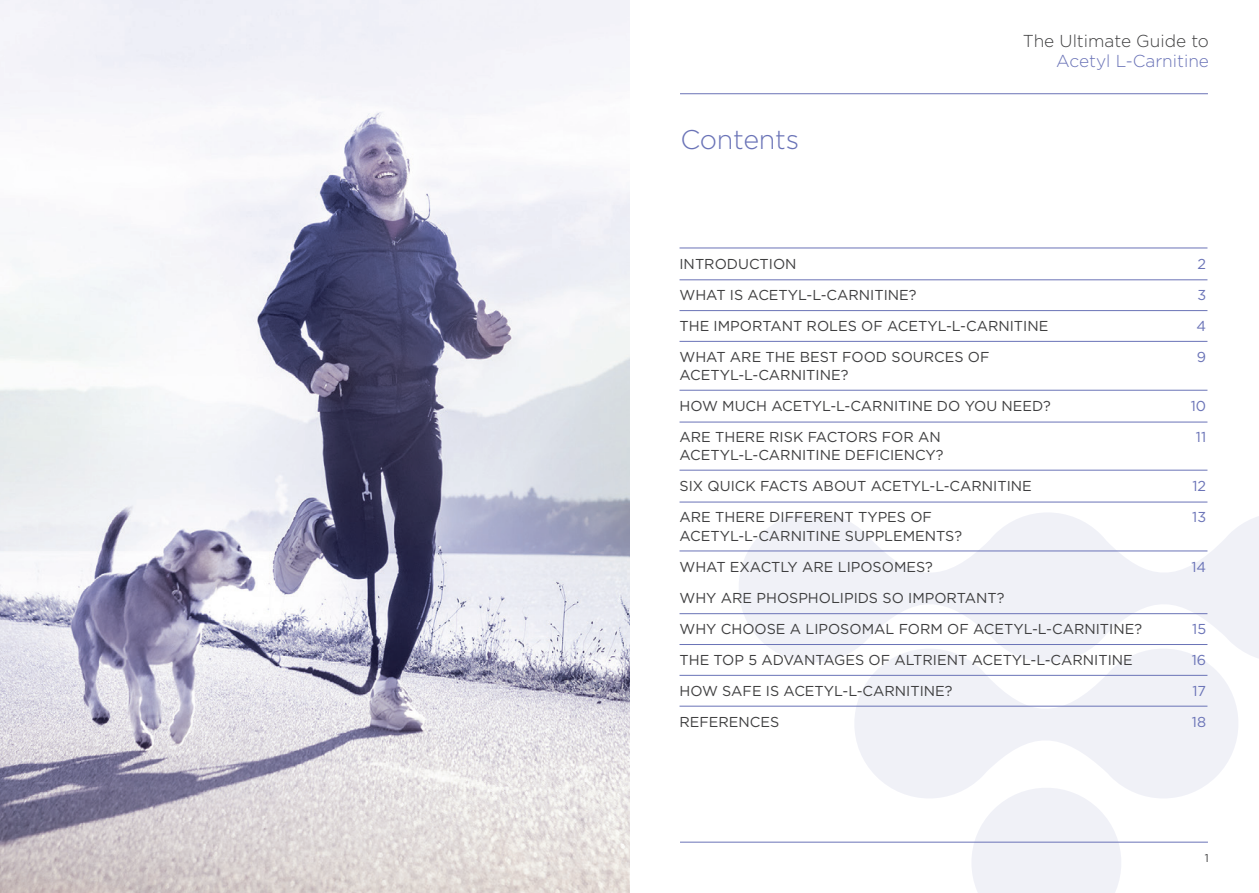
<style>
.page{position:relative;width:1259px;height:893px;background:#fff}
.page>*{position:absolute;margin:0;border:0;box-sizing:border-box;transform-origin:0 0}
.t1{font:300 27px "Gotham";letter-spacing:-.01em;color:#6a73b7}
.t2{font:300 17.25px "Gotham";color:#3e3e3f}
.t3{font:300 17.25px "Gotham";color:#6a73b7}
.t4{font:14.4px/31px "Gotham";color:#3e3e3f}
.t5{font:14.4px "Gotham";color:#6a73b7}
.t6{font:11.25px "Gotham";color:#3e3e3f}
</style>
<div class="page">
<hr style="left:680px;top:842px;width:528px;height:1px;background:#6a73b7">
<hr style="left:680px;top:93px;width:528px;height:1px;background:#6a73b7">
<svg style="left:737px;top:513px;width:522px;height:149px;fill:#f0f1f7"></svg>
<svg style="left:847px;top:641px;width:398px;height:157px;fill:#f0f1f7"></svg>
<svg style="left:964px;top:780px;width:164px;height:113px"></svg>
<hr style="left:679px;top:422px;width:528px;height:1px;background:#6a73b7">
<hr style="left:679px;top:341px;width:528px;height:1px;background:#6a73b7">
<hr style="left:679px;top:390px;width:528px;height:1px;background:#6a73b7">
<hr style="left:679px;top:248px;width:528px;height:1px;background:#6a73b7">
<hr style="left:679px;top:280px;width:528px;height:1px;background:#6a73b7">
<hr style="left:679px;top:310px;width:528px;height:1px;background:#6a73b7">
<hr style="left:679px;top:644px;width:528px;height:1px;background:#6a73b7">
<hr style="left:679px;top:613px;width:528px;height:1px;background:#6a73b7">
<hr style="left:679px;top:675px;width:528px;height:1px;background:#6a73b7">
<hr style="left:679px;top:706px;width:528px;height:1px;background:#6a73b7">
<hr style="left:679px;top:470px;width:528px;height:1px;background:#6a73b7">
<hr style="left:679px;top:551px;width:528px;height:1px;background:#6a73b7">
<hr style="left:679px;top:502px;width:528px;height:1px;background:#6a73b7">
<img style="left:0;top:0;width:629px;height:893px">
<h1 class="t1" style="left:680px;top:123px;width:120px">Contents</h1>
<p class="t2" style="left:1023px;top:30px;width:188px">The Ultimate Guide to</p>
<p class="t3" style="left:1056px;top:50px;width:154px">Acetyl L-Carnitine</p>
<p class="t4" style="left:679px;top:248px;width:119px">INTRODUCTION</p>
<p class="t5" style="left:1197px;top:254px;width:10px">2</p>
<p class="t4" style="left:679px;top:279px;width:238px">WHAT IS ACETYL-L-CARNITINE?</p>
<p class="t5" style="left:1197px;top:285px;width:10px">3</p>
<p class="t4" style="left:679px;top:310px;width:370px">THE IMPORTANT ROLES OF ACETYL-L-CARNITINE</p>
<p class="t5" style="left:1196px;top:316px;width:11px">4</p>
<p class="t4" style="left:679px;top:341px;width:311px">WHAT ARE THE BEST FOOD SOURCES OF</p>
<p class="t5" style="left:1196px;top:347px;width:11px">9</p>
<p class="t4" style="left:679px;top:359px;width:373px">ACETYL-L-CARNITINE?<br>HOW MUCH ACETYL-L-CARNITINE DO YOU NEED?</p>
<p class="t5" style="left:1190px;top:397px;width:17px">10</p>
<p class="t4" style="left:679px;top:421px;width:263px">ARE THERE RISK FACTORS FOR AN</p>
<p class="t5" style="left:1195px;top:428px;width:12px">11</p>
<p class="t4" style="left:679px;top:439px;width:354px">ACETYL-L-CARNITINE DEFICIENCY?<br>SIX QUICK FACTS ABOUT ACETYL-L-CARNITINE</p>
<p class="t5" style="left:1192px;top:477px;width:15px">12</p>
<p class="t4" style="left:679px;top:502px;width:254px">ARE THERE DIFFERENT TYPES OF</p>
<p class="t5" style="left:1192px;top:508px;width:15px">13</p>
<p class="t4" style="left:679px;top:520px;width:284px">ACETYL-L-CARNITINE SUPPLEMENTS?<br>WHAT EXACTLY ARE LIPOSOMES?</p>
<p class="t5" style="left:1191px;top:557px;width:16px">14</p>
<p class="t4" style="left:679px;top:582px;width:464px">WHY ARE PHOSPHOLIPIDS SO IMPORTANT?<br>WHY CHOOSE A LIPOSOMAL FORM OF ACETYL-L-CARNITINE?</p>
<p class="t5" style="left:1192px;top:619px;width:15px">15</p>
<p class="t4" style="left:679px;top:644px;width:455px">THE TOP 5 ADVANTAGES OF ALTRIENT ACETYL-L-CARNITINE</p>
<p class="t5" style="left:1191px;top:650px;width:16px">16</p>
<p class="t4" style="left:679px;top:675px;width:274px">HOW SAFE IS ACETYL-L-CARNITINE?</p>
<p class="t5" style="left:1192px;top:682px;width:15px">17</p>
<p class="t4" style="left:679px;top:706px;width:101px">REFERENCES</p>
<p class="t5" style="left:1192px;top:713px;width:16px">18</p>
<p class="t6" style="left:1205px;top:850px;width:6px">1</p>
</div>
